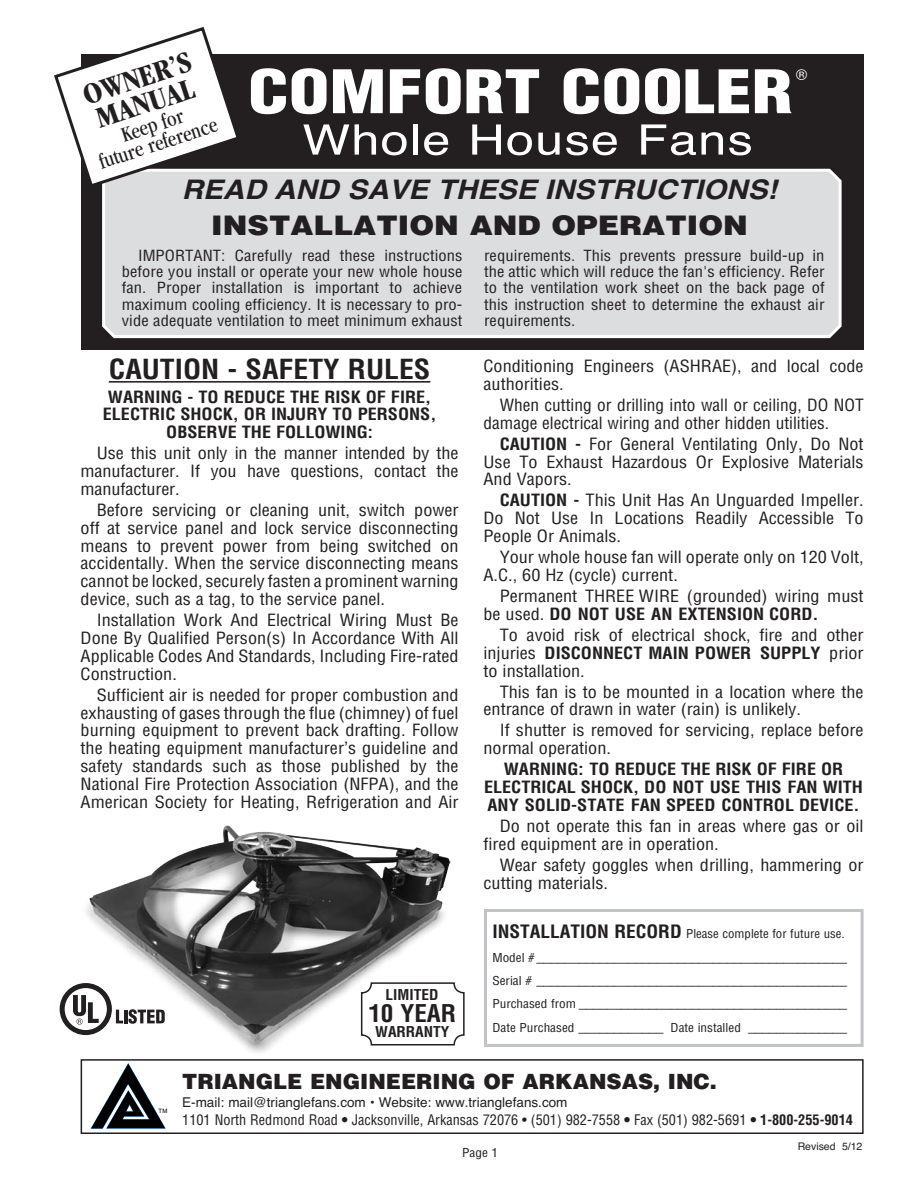
<style>
.page{position:relative;width:918px;height:1188px;background:#fff}
.page>*{position:absolute;margin:0;border:0;box-sizing:border-box;transform-origin:0 0}
.t1{font:900 condensed 58.5px "Helvetica";color:#fff;scale:1.25 1}
.t2{font:42px "Helvetica";letter-spacing:.025em;color:#fff;scale:1.2 1}
.t3{font:700 condensed 30.75px/26.4px "Garamond";color:#231f20}
.t4{font:italic 700 27px "Helvetica";color:#231f20;scale:1.1 1}
.t5{font:900 27px "Helvetica";color:#231f20;scale:1.1 1}
.t6{font:700 condensed 27px "Helvetica";color:#231f20;scale:1.1 1}
.t7{font:700 condensed 23.85px "Helvetica";color:#231f20;scale:1.05 1}
.t8{font:condensed 21.75px/18.9px "Garamond";color:#231f20;text-align:center}
.t9{font:900 21px "Helvetica";color:#231f20}
.t10{font:condensed 16.5px/17.9px "Helvetica";color:#231f20;text-align:justify;scale:1.1 1}
.t11{font:700 condensed 16.5px/17.9px "Helvetica";color:#231f20;text-align:center;scale:1.1 1}
.t12{font:condensed 16.5px/17.9px "Helvetica";color:#231f20;scale:1.05 1}
.t13{font:condensed 15px/16.2px "Helvetica";letter-spacing:.005em;color:#231f20;text-align:justify;scale:1.1 1}
.t14{font:15px "Helvetica";color:#fff}
.t15{font:700 condensed 14.55px "Helvetica";color:#231f20;scale:1.05 1}
.t16{font:condensed 14.25px "Helvetica";color:#231f20}
.t17{font:condensed 13.5px/23.4px "Helvetica";color:#231f20;text-align:justify;scale:1.1 1}
.t18{font:13.5px "Helvetica";color:#231f20}
.t19{font:condensed 12px "Helvetica";color:#231f20;scale:1.1 1}
.t20{font:condensed 12px "Helvetica";color:#231f20;scale:1.07 1}
.t21{font:10.5px "Helvetica";color:#231f20}
.t22{font:6px "Helvetica";color:#000}
.s1{font-weight:700}
.s2{font-weight:700;font-size:18px}
.s3{font-size:12px}
.s4{font-size:13.5px}
</style>
<div class="page">
<div style="left:81px;top:1059px;width:783px;height:75px;border:2px solid #231f20"></div>
<div style="left:81px;top:55px;width:783px;height:295px;background:#231f20"></div>
<svg style="left:91px;top:1063px;width:75px;height:66px"></svg>
<hr style="left:109px;top:381px;width:321px;height:2px;background:#231f20">
<div style="left:102px;top:168px;width:740px;height:171px;background:#dcdddf"></div>
<svg style="left:54px;top:27px;width:188px;height:163px"></svg>
<img style="left:79px;top:825px;width:372px;height:228px">
<div style="left:484px;top:909px;width:380px;height:138px;border:3px solid #c2c3c6"></div>
<svg style="left:116px;top:1009px;width:49px;height:15px"></svg>
<div style="left:60px;top:983px;width:52px;height:52px;border:5px solid #231f20;border-radius:50%"></div>
<svg style="left:73px;top:995px;width:26px;height:30px"></svg>
<div style="left:362px;top:983px;width:102px;height:62px;background:#fff;border-radius:10px"></div>
<div style="left:361px;top:982px;width:104px;height:64px;border:2px solid #231f20;border-radius:10px"></div>
<h3 class="t3" style="left:80px;top:83px;width:114px;rotate:-18deg">OWNER’S<br>MANUAL</h3>
<h3 class="t8" style="left:91px;top:135px;width:124px;rotate:-18deg">Keep for<br>future reference</h3>
<h1 class="t1" style="left:248px;top:55px;width:437px">COMFORT COOLER</h1>
<p class="t14" style="left:796px;top:62px;width:13px">®</p>
<h2 class="t2" style="left:302px;top:104px;width:377px">Whole House Fans</h2>
<h3 class="t4" style="left:182px;top:174px;width:543px">READ AND SAVE THESE INSTRUCTIONS!</h3>
<h3 class="t5" style="left:211px;top:208px;width:489px">INSTALLATION AND OPERATION</h3>
<p class="t13" style="left:122px;top:247px;width:311px;text-indent:16px">IMPORTANT: Carefully read these instructions before you install or operate your new whole house fan. Proper installation is important to achieve maximum cooling efficiency. It is necessary to pro&shy;vide adequate ventilation to meet minimum exhaust</p>
<p class="t13" style="left:484px;top:247px;width:311px">requirements. This prevents pressure build-up in the attic which will reduce the fan's efficiency. Refer to the ventilation work sheet on the back page of this instruction sheet to determine the exhaust air requirements.</p>
<h3 class="t6" style="left:109px;top:353px;width:294px">CAUTION - SAFETY RULES</h3>
<p class="t11" style="left:103px;top:388px;width:305px">WARNING - TO REDUCE THE RISK OF FIRE,<br>ELECTRIC SHOCK, OR INJURY TO PERSONS,<br>OBSERVE THE FOLLOWING:</p>
<p class="t10" style="left:81px;top:444px;width:345px;text-indent:16px">Use this unit only in the manner intended by the manufacturer. If you have questions, contact the manufacturer.</p>
<p class="t10" style="left:81px;top:501px;width:345px;text-indent:16px">Before servicing or cleaning unit, switch power off at service panel and lock service disconnecting means to prevent power from being switched on accidentally. When the service disconnecting means cannot be locked, securely fasten a prominent warning device, such as a tag, to the service panel.</p>
<p class="t10" style="left:81px;top:611px;width:345px;text-indent:16px">Installation Work And Electrical Wiring Must Be Done By Qualified Person(s) In Accordance With All Applicable Codes And Standards, Including Fire-rated Construction.</p>
<p class="t10" style="left:81px;top:685px;width:345px;text-indent:16px">Sufficient air is needed for proper combustion and exhausting of gases through the flue (chimney) of fuel burning equipment to prevent back drafting. Follow the heating equipment manufacturer’s guideline and safety standards such as those published by the National Fire Protection Association (NFPA), and the American Society for Heating, Refrigeration and Air</p>
<p class="t15" style="left:386px;top:986px;width:52px">LIMITED</p>
<h3 class="t7" style="left:368px;top:999px;width:85px">10 YEAR</h3>
<p class="t15" style="left:375px;top:1023px;width:72px">WARRANTY</p>
<p class="t10" style="left:484px;top:357px;width:347px">Conditioning Engineers (ASHRAE), and local code authorities.</p>
<p class="t12" style="left:484px;top:396px;width:364px;text-indent:16px">When cutting or drilling into wall or ceiling, DO NOT damage electrical wiring and other hidden utilities.</p>
<p class="t10" style="left:484px;top:435px;width:347px;text-indent:16px"><span class="s1">CAUTION -</span> For General Ventilating Only, Do Not Use To Exhaust Hazardous Or Explosive Materials And Vapors.</p>
<p class="t10" style="left:484px;top:491px;width:347px;text-indent:16px"><span class="s1">CAUTION -</span> This Unit Has An Unguarded Impeller.<br>Do Not Use In Locations Readily Accessible To People Or Animals.</p>
<p class="t10" style="left:484px;top:548px;width:347px;text-indent:16px">Your whole house fan will operate only on 120 Volt,<br>A.C., 60 Hz (cycle) current.</p>
<p class="t10" style="left:484px;top:587px;width:347px;text-indent:16px">Permanent THREE WIRE (grounded) wiring must be used. <span class="s1">DO NOT USE AN EXTENSION CORD.</span></p>
<p class="t10" style="left:484px;top:626px;width:347px;text-indent:16px">To avoid risk of electrical shock, fire and other injuries <span class="s1">DISCONNECT MAIN POWER SUPPLY</span> prior to installation.</p>
<p class="t10" style="left:484px;top:682px;width:347px;text-indent:16px">This fan is to be mounted in a location where the entrance of drawn in water (rain) is unlikely.</p>
<p class="t10" style="left:484px;top:721px;width:347px;text-indent:16px">If shutter is removed for servicing, replace before normal operation.</p>
<p class="t11" style="left:504px;top:760px;width:111px">WARNING: TO REDUCE</p>
<p class="t11" style="left:681px;top:760px;width:10px">THE</p>
<p class="t11" style="left:715px;top:760px;width:9px">RISK</p>
<p class="t11" style="left:757px;top:760px;width:32px">OF FIRE</p>
<p class="t11" style="left:821px;top:760px;width:11px">OR</p>
<p class="t11" style="left:484px;top:778px;width:10px">ELECTRICAL</p>
<p class="t11" style="left:581px;top:778px;width:11px">SHOCK</p>
<p class="t11" style="left:488px;top:778px;width:343px;text-align:right">, DO NOT USE THIS FAN WITH<br>ANY SOLID-STATE FAN SPEED CONTROL DEVICE.</p>
<p class="t10" style="left:484px;top:817px;width:347px;text-indent:16px">Do not operate this fan in areas where gas or oil fired equipment are in operation.</p>
<p class="t10" style="left:484px;top:856px;width:347px;text-indent:16px">Wear safety goggles when drilling, hammering or cutting materials.</p>
<p class="t20" style="left:492px;top:926px;width:331px"><span class="s2">INSTALLATION RECORD</span> Please complete for future use.</p>
<p class="t17" style="left:492px;top:945px;width:324px"><span class="s3">Model #</span>____________________________________________ <span class="s3">Serial #</span> ____________________________________________ <span class="s3">Purchased from</span> ______________________________________</p>
<p class="t19" style="left:492px;top:1020px;width:324px">Date Purchased <span class="s4">____________</span> Date installed <span class="s4">______________</span></p>
<p class="t22" style="left:158px;top:1106px;width:11px">TM</p>
<p class="t9" style="left:182px;top:1067px;width:31px">TRIAN</p>
<p class="t9" style="left:256px;top:1067px;width:120px">GLE ENGINEERIN</p>
<p class="t9" style="left:458px;top:1067px;width:132px">G OF ARKANSAS</p>
<p class="t9" style="left:653px;top:1067px;width:65px">, INC.</p>
<p class="t18" style="left:182px;top:1090px;width:387px">E-mail: mail@trianglefans.com • Website: www.trianglefans.com</p>
<p class="t16" style="left:182px;top:1111px;width:672px">1101 North Redmond Road <span class="s1">•</span> Jacksonville, Arkansas 72076 • (501) 982-7558 <span class="s1">•</span> Fax (501) 982-5691 <span class="s1">• 1-800-255-9014</span></p>
<p class="t19" style="left:462px;top:1145px;width:34px">Page 1</p>
<p class="t21" style="left:798px;top:1138px;width:66px">Revised 5/12</p>
</div>
